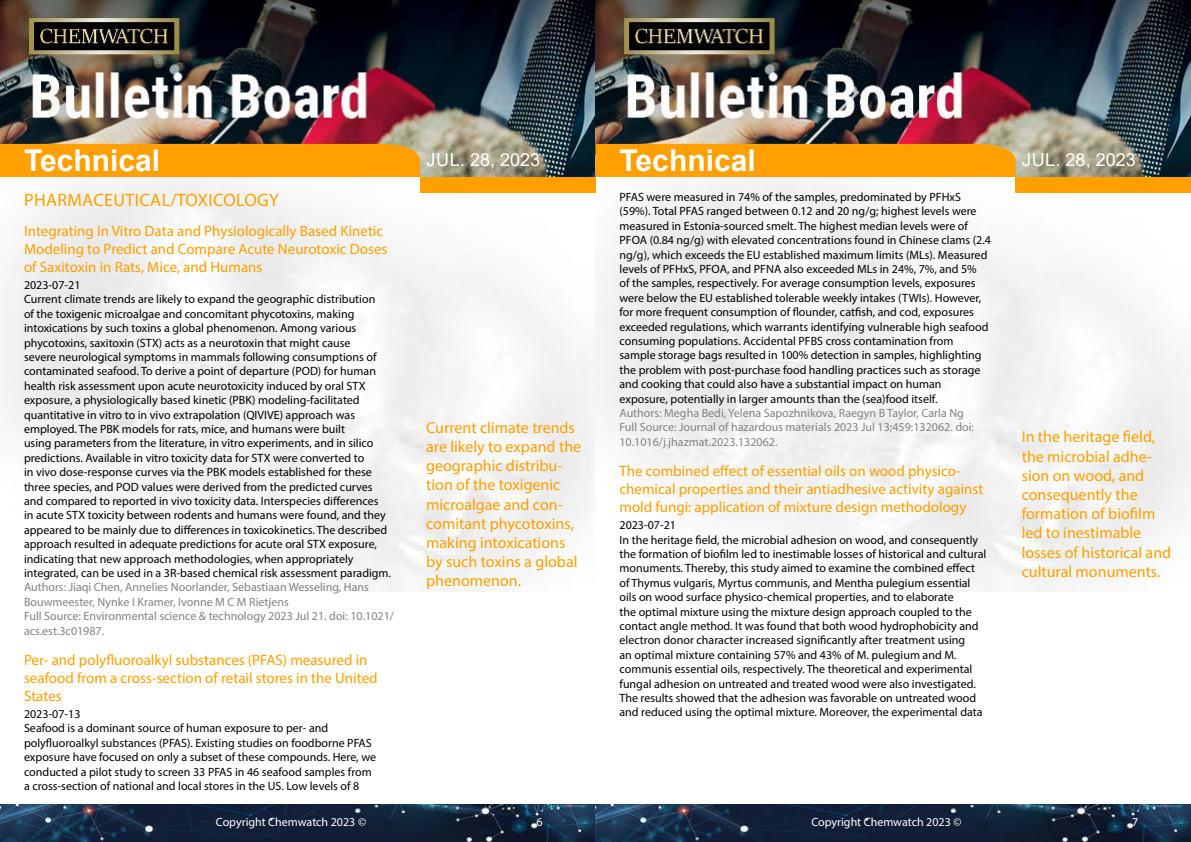
<style>
.page{position:relative;width:1191px;height:842px;background:#fff}
.page>*{position:absolute;margin:0;border:0;box-sizing:border-box;transform-origin:0 0}
.t1{font:700 30px "Arial";color:#fff}
.t2{font:18px "Myriad Pro";letter-spacing:.02em;color:#ff9f00}
.t3{font:18px "Arial";color:#fff}
.t4{font:16px/19.2px "Myriad Pro";color:#ff9f00}
.t5{font:15px/18px "Myriad Pro";color:#ff9f00}
.t6{font:12px/14.4px "Myriad Pro";color:#000}
.t7{font:12px/14.4px "Myriad Pro";color:#808285}
.t8{font:12px "Myriad Pro";color:#fff}
</style>
<div class="page">
<img style="left:0;top:0;width:1191px;height:592px">
<div style="left:420px;top:177px;width:175px;height:15px;background:#ff9f00"></div>
<div style="left:1015px;top:177px;width:176px;height:15px;background:#ff9f00"></div>
<div style="left:0;top:144px;width:420px;height:33px;background:#ff9f00"></div>
<div style="left:595px;top:144px;width:420px;height:33px;background:#ff9f00"></div>
<img style="left:0;top:804px;width:1191px;height:38px">
<h1 class="t1" style="left:24px;top:139px;width:138px">Technical</h1>
<h1 class="t1" style="left:619px;top:139px;width:138px">Technical</h1>
<h2 class="t2" style="left:24px;top:188px;width:256px">PHARMACEUTICAL/TOXICOLOGY</h2>
<p class="t5" style="left:24px;top:221px;width:365px">Integrating In Vitro Data and Physiologically Based Kinetic<br>Modeling to Predict and Compare Acute Neurotoxic Doses of Saxitoxin in Rats, Mice, and Humans</p>
<p class="t6" style="left:24px;top:277px;width:368px">2023-07-21<br>Current climate trends are likely to expand the geographic distribution<br>of the toxigenic microalgae and concomitant phycotoxins, making intoxications by such toxins a global phenomenon. Among various phycotoxins, saxitoxin (STX) acts as a neurotoxin that might cause<br>severe neurological symptoms in mammals following consumptions of contaminated seafood. To derive a point of departure (POD) for human health risk assessment upon acute neurotoxicity induced by oral STX exposure, a physiologically based kinetic (PBK) modeling-facilitated quantitative in vitro to in vivo extrapolation (QIVIVE) approach was employed. The PBK models for rats, mice, and humans were built<br>using parameters from the literature, in vitro experiments, and in silico predictions. Available in vitro toxicity data for STX were converted to<br>in vivo dose-response curves via the PBK models established for these three species, and POD values were derived from the predicted curves and compared to reported in vivo toxicity data. Interspecies differences<br>in acute STX toxicity between rodents and humans were found, and they appeared to be mainly due to differences in toxicokinetics. The described approach resulted in adequate predictions for acute oral STX exposure, indicating that new approach methodologies, when appropriately integrated, can be used in a 3R-based chemical risk assessment paradigm.</p>
<p class="t7" style="left:24px;top:580px;width:371px">Authors: Jiaqi Chen, Annelies Noorlander, Sebastiaan Wesseling, Hans Bouwmeester, Nynke I Kramer, Ivonne M C M Rietjens<br>Full Source: Environmental science &amp; technology 2023 Jul 21. doi: 10.1021/ acs.est.3c01987.</p>
<p class="t5" style="left:24px;top:650px;width:355px">Per- and polyfluoroalkyl substances (PFAS) measured in seafood from a cross-section of retail stores in the United<br>States</p>
<p class="t6" style="left:24px;top:706px;width:353px">2023-07-13<br>Seafood is a dominant source of human exposure to per- and polyfluoroalkyl substances (PFAS). Existing studies on foodborne PFAS exposure have focused on only a subset of these compounds. Here, we conducted a pilot study to screen 33 PFAS in 46 seafood samples from a cross-section of national and local stores in the US. Low levels of 8</p>
<h2 class="t3" style="left:426px;top:148px;width:115px">Jul. 28, 2023</h2>
<h2 class="t3" style="left:1022px;top:148px;width:115px">Jul. 28, 2023</h2>
<p class="t6" style="left:619px;top:190px;width:373px">PFAS were measured in 74% of the samples, predominated by PFHxS (59%). Total PFAS ranged between 0.12 and 20 ng/g; highest levels were measured in Estonia-sourced smelt. The highest median levels were of PFOA (0.84 ng/g) with elevated concentrations found in Chinese clams (2.4 ng/g), which exceeds the EU established maximum limits (MLs). Measured levels of PFHxS, PFOA, and PFNA also exceeded MLs in 24%, 7%, and 5%<br>of the samples, respectively. For average consumption levels, exposures were below the EU established tolerable weekly intakes (TWIs). However, for more frequent consumption of flounder, catfish, and cod, exposures exceeded regulations, which warrants identifying vulnerable high seafood consuming populations. Accidental PFBS cross contamination from sample storage bags resulted in 100% detection in samples, highlighting the problem with post-purchase food handling practices such as storage and cooking that could also have a substantial impact on human exposure, potentially in larger amounts than the (sea)food itself.</p>
<p class="t7" style="left:619px;top:406px;width:356px">Authors: Megha Bedi, Yelena Sapozhnikova, Raegyn B Taylor, Carla Ng<br>Full Source: Journal of hazardous materials 2023 Jul 13;459:132062. doi:<br>10.1016/j.jhazmat.2023.132062.</p>
<p class="t5" style="left:619px;top:462px;width:365px">The combined effect of essential oils on wood physico&shy;chemical properties and their antiadhesive activity against mold fungi: application of mixture design methodology</p>
<p class="t6" style="left:619px;top:518px;width:368px">2023-07-21<br>In the heritage field, the microbial adhesion on wood, and consequently the formation of biofilm led to inestimable losses of historical and cultural monuments. Thereby, this study aimed to examine the combined effect of Thymus vulgaris, Myrtus communis, and Mentha pulegium essential oils on wood surface physico-chemical properties, and to elaborate<br>the optimal mixture using the mixture design approach coupled to the contact angle method. It was found that both wood hydrophobicity and electron donor character increased significantly after treatment using<br>an optimal mixture containing 57% and 43% of M. pulegium and M. communis essential oils, respectively. The theoretical and experimental fungal adhesion on untreated and treated wood were also investigated.<br>The results showed that the adhesion was favorable on untreated wood and reduced using the optimal mixture. Moreover, the experimental data</p>
<h3 class="t4" style="left:426px;top:417px;width:156px">Current climate trends are likely to expand the geographic distribu&shy;tion of the toxigenic microalgae and con&shy;comitant phycotoxins, making intoxications by such toxins a global phenomenon.</h3>
<h3 class="t4" style="left:1021px;top:427px;width:151px">In the heritage field, the microbial adhe&shy;sion on wood, and consequently the formation of biofilm led to inestimable losses of historical and cultural monuments.</h3>
<p class="t8" style="left:216px;top:815px;width:152px">Copyright Chemwatch 2023 ©</p>
<p class="t8" style="left:536px;top:815px;width:8px">6</p>
<p class="t8" style="left:811px;top:815px;width:152px">Copyright Chemwatch 2023 ©</p>
<p class="t8" style="left:1132px;top:815px;width:8px">7</p>
</div>
